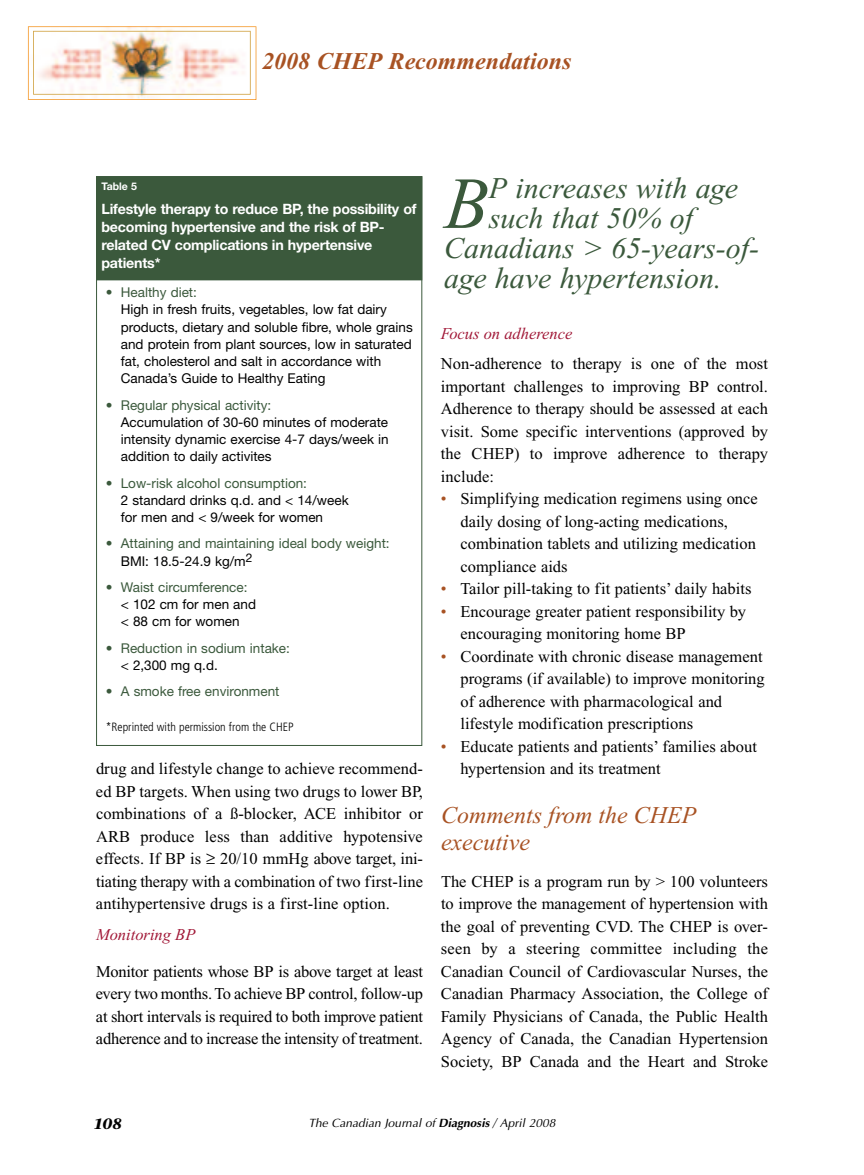
<style>
.page{position:relative;width:864px;height:1175px;background:#fff}
.page>*{position:absolute;margin:0;border:0;box-sizing:border-box;transform-origin:0 0}
.t1{font:italic 73.2px "Times New Roman";color:#3b593c}
.t2{font:italic 30px "Times New Roman";color:#3b593c}
.t3{font:italic 24px/27px "Times New Roman";color:#a85223}
.t4{font:italic 700 24px "Times New Roman";color:#a85223}
.t5{font:16.5px/22.5px "Times New Roman";color:#000;text-align:justify}
.t6{font:italic 16.5px "Times New Roman";color:#a11837}
.t7{font:italic 700 15px "Stone Serif";color:#000}
.t8{font:700 14.25px/18px "Helvetica Neue";letter-spacing:-.015em;color:#fff}
.t9{font:13.5px/17.2px "Helvetica Neue";color:#000}
.t10{font:13.5px/17.2px "Helvetica Neue";color:#3b593c}
.t11{font:italic 12px "Optima";color:#000}
.t12{font:300 condensed 12px "Frutiger";color:#000}
.t13{font:700 10.5px "Helvetica Neue";color:#fff}
.s1{color:#000}
.s2{color:#a85223}
.s3{font-weight:700}
</style>
<div class="page">
<div style="left:97px;top:177px;width:324px;height:102px;background:#3b593c"></div>
<svg style="left:28px;top:26px;width:228px;height:74px"></svg>
<h3 class="t4" style="left:262px;top:53px;width:311px">2008 CHEP Recommendations</h3>
<p class="t13" style="left:101px;top:182px;width:37px">Table 5</p>
<p class="t8" style="left:101px;top:201px;width:317px">Lifestyle therapy to reduce BP, the possibility of becoming hypertensive and the risk of BP&shy;related CV complications in hypertensive patients*</p>
<p class="t10" style="left:106px;top:285px;width:93px">• Healthy diet:</p>
<p class="t9" style="left:121px;top:302px;width:293px">High in fresh fruits, vegetables, low fat dairy products, dietary and soluble fibre, whole grains and protein from plant sources, low in saturated fat, cholesterol and salt in accordance with Canada’s Guide to Healthy Eating</p>
<p class="t10" style="left:106px;top:397px;width:167px">• Regular physical activity:</p>
<p class="t9" style="left:121px;top:415px;width:269px;text-align:justify">Accumulation of 30-60 minutes of moderate intensity dynamic exercise 4-7 days/week in addition to daily activites</p>
<p class="t10" style="left:106px;top:475px;width:203px">• Low-risk alcohol consumption:</p>
<p class="t9" style="left:121px;top:493px;width:229px">2 standard drinks q.d. and &lt; 14/week for men and &lt; 9/week for women</p>
<p class="t10" style="left:121px;top:536px;width:270px;text-indent:-15px">• Attaining and maintaining ideal body weight:<br><span class="s1">BMI: 18.5-24.9 kg/m</span><sup>2</sup></p>
<p class="t10" style="left:106px;top:579px;width:143px">• Waist circumference:</p>
<p class="t9" style="left:121px;top:597px;width:137px">&lt; 102 cm for men and &lt; 88 cm for women</p>
<p class="t10" style="left:106px;top:640px;width:186px">• Reduction in sodium intake:</p>
<p class="t9" style="left:121px;top:657px;width:99px">&lt; 2,300 mg q.d.</p>
<p class="t10" style="left:106px;top:684px;width:175px">• A smoke free environment</p>
<p class="t12" style="left:106px;top:721px;width:189px">*Reprinted with permission from the CHEP</p>
<p class="t5" style="left:96px;top:759px;width:329px">drug and lifestyle change to achieve recommend&shy;ed BP targets. When using two drugs to lower BP, combinations of a ß-blocker, ACE inhibitor or ARB produce less than additive hypotensive effects. If BP is ≥ 20/10 mmHg above target, ini&shy;tiating therapy with a combination of two first-line antihypertensive drugs is a first-line option.</p>
<p class="t6" style="left:96px;top:928px;width:101px">Monitoring BP</p>
<p class="t5" style="left:96px;top:961px;width:329px">Monitor patients whose BP is above target at least every two months.To achieve BP control, follow-up at short intervals is required to both improve patient adherence and to increase the intensity of treatment.</p>
<h1 class="t1" style="left:444px;top:177px;width:46px">B</h1>
<h2 class="t2" style="left:489px;top:177px;width:251px">P increases with age</h2>
<h2 class="t2" style="left:489px;top:207px;width:206px">such that 50% of</h2>
<h2 class="t2" style="left:444px;top:237px;width:316px">Canadians &gt; 65-years-of-</h2>
<h2 class="t2" style="left:444px;top:267px;width:279px">age have hypertension.</h2>
<p class="t6" style="left:441px;top:327px;width:133px">Focus on adherence</p>
<p class="t5" style="left:441px;top:354px;width:329px">Non-adherence to therapy is one of the most important challenges to improving BP control.<br>Adherence to therapy should be assessed at each visit. Some specific interventions (approved by the CHEP) to improve adherence to therapy include:</p>
<p class="t5" style="left:460px;top:489px;width:299px;text-align:left;text-indent:-19px"><span class="s2">•</span> Simplifying medication regimens using once daily dosing of long-acting medications, combination tablets and utilizing medication compliance aids</p>
<p class="t5" style="left:441px;top:579px;width:312px"><span class="s2">•</span> Tailor pill-taking to fit patients’ daily habits</p>
<p class="t5" style="left:460px;top:601px;width:287px;text-indent:-19px"><span class="s2">•</span> Encourage greater patient responsibility by encouraging monitoring home BP</p>
<p class="t5" style="left:460px;top:646px;width:306px;text-align:left;text-indent:-19px"><span class="s2">•</span> Coordinate with chronic disease management programs (if available) to improve monitoring of adherence with pharmacological and lifestyle modification prescriptions</p>
<p class="t5" style="left:460px;top:736px;width:298px;text-indent:-19px"><span class="s2">•</span> Educate patients and patients’ families about hypertension and its treatment</p>
<h3 class="t3" style="left:441px;top:803px;width:257px">Comments from the CHEP executive</h3>
<p class="t5" style="left:441px;top:871px;width:329px">The CHEP is a program run by &gt; 100 volunteers to improve the management of hypertension with the goal of preventing CVD. The CHEP is over&shy;seen by a steering committee including the Canadian Council of Cardiovascular Nurses, the Canadian Pharmacy Association, the College of Family Physicians of Canada, the Public Health Agency of Canada, the Canadian Hypertension Society, BP Canada and the Heart and Stroke</p>
<p class="t7" style="left:93px;top:1118px;width:30px">108</p>
<p class="t11" style="left:309px;top:1115px;width:248px">The Canadian Journal of <span class="s3">Diagnosis</span> / April 2008</p>
</div>
